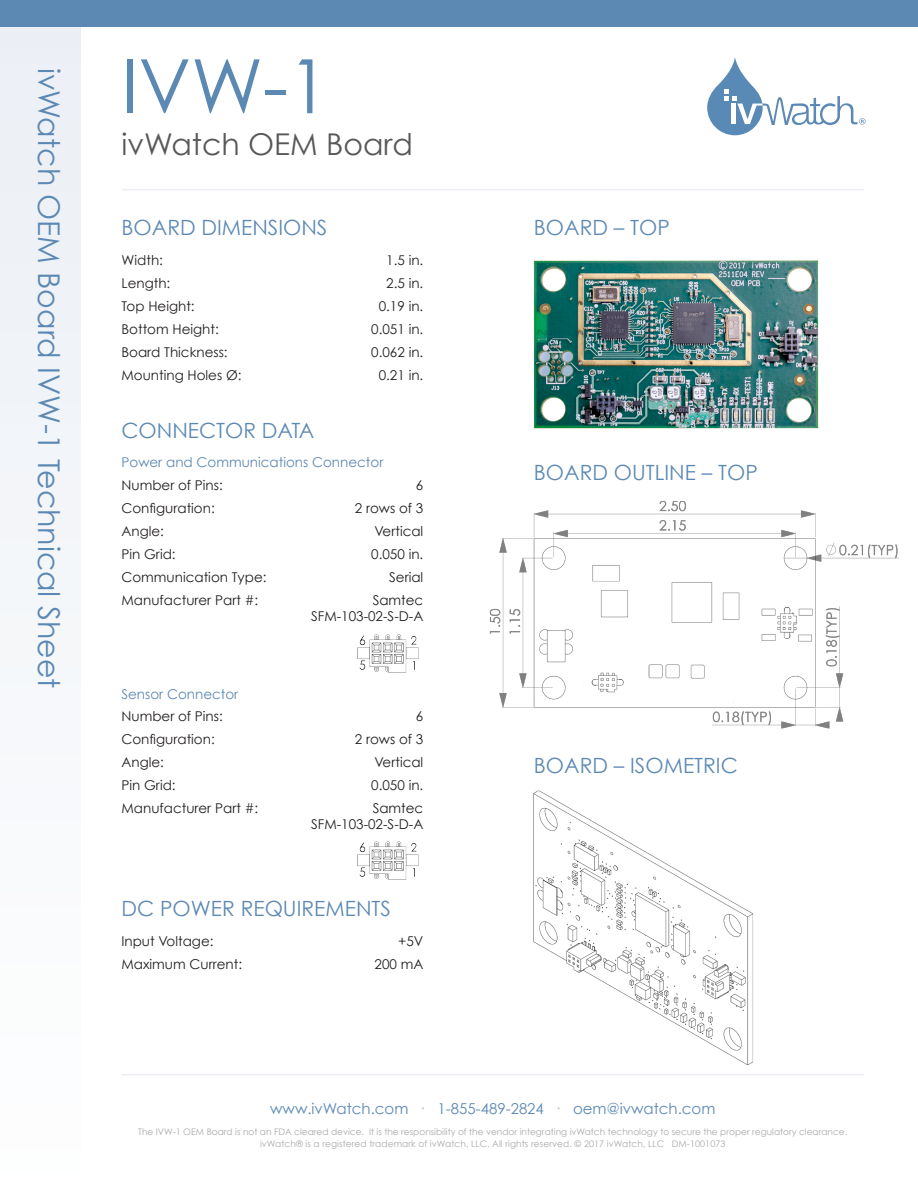
<style>
.page{position:relative;width:918px;height:1188px;background:#fff}
.page>*{position:absolute;margin:0;border:0;box-sizing:border-box;transform-origin:0 0}
.t1{font:75px "Century Gothic";color:#5c89b4}
.t2{font:30px "Century Gothic";color:#5c89b4}
.t3{font:30px "Century Gothic";color:#57585a}
.t4{font:21px "Century Gothic";color:#5c89b4}
.t5{font:15px "Century Gothic";color:#5c89b4}
.t6{font:13.5px "Century Gothic";color:#231f20}
.t7{font:13.5px "Century Gothic";color:#5c89b4}
.t8{font:9px "Century Gothic";color:#a8a9ad}
</style>
<div class="page">
<div style="left:0;top:0;width:81px;height:1188px;background:#f4f7f9"></div>
<div style="left:0;top:0;width:918px;height:27px;background:#5c89b4"></div>
<svg style="left:707px;top:57px;width:158px;height:78px"></svg>
<img style="left:534px;top:260px;width:284px;height:168px">
<hr style="left:122px;top:1074px;width:742px;height:1px;background:#ebeff5">
<hr style="left:122px;top:189px;width:742px;height:1px;background:#ebeff5">
<img style="left:357px;top:634px;width:62px;height:39px">
<img style="left:357px;top:841px;width:62px;height:39px">
<img style="left:489px;top:501px;width:410px;height:228px">
<img style="left:533px;top:790px;width:220px;height:275px">
<p class="t2" style="left:70px;top:68px;width:622px;rotate:90deg">ivWatch OEM Board IVW-1 Technical Sheet</p>
<p class="t1" style="left:122px;top:34px;width:210px">IVW-1</p>
<p class="t3" style="left:122px;top:123px;width:293px">ivWatch OEM Board</p>
<p class="t4" style="left:122px;top:213px;width:207px">BOARD DIMENSIONS</p>
<p class="t6" style="left:122px;top:251px;width:43px">Width:</p>
<p class="t6" style="left:386px;top:251px;width:39px">1.5 in.</p>
<p class="t6" style="left:122px;top:274px;width:50px">Length:</p>
<p class="t6" style="left:386px;top:274px;width:39px">2.5 in.</p>
<p class="t6" style="left:122px;top:297px;width:75px">Top Height:</p>
<p class="t6" style="left:379px;top:297px;width:46px">0.19 in.</p>
<p class="t6" style="left:122px;top:320px;width:99px">Bottom Height:</p>
<p class="t6" style="left:371px;top:320px;width:54px">0.051 in.</p>
<p class="t6" style="left:122px;top:343px;width:108px">Board Thickness:</p>
<p class="t6" style="left:371px;top:343px;width:54px">0.062 in.</p>
<p class="t6" style="left:122px;top:366px;width:122px">Mounting Holes Ø:</p>
<p class="t6" style="left:379px;top:366px;width:46px">0.21 in.</p>
<p class="t4" style="left:122px;top:415px;width:194px">CONNECTOR DATA</p>
<p class="t7" style="left:122px;top:453px;width:263px">Power and Communications Connector</p>
<p class="t6" style="left:122px;top:476px;width:103px">Number of Pins:</p>
<p class="t6" style="left:416px;top:476px;width:9px">6</p>
<p class="t6" style="left:122px;top:499px;width:95px">Configuration:</p>
<p class="t6" style="left:355px;top:499px;width:70px">2 rows of 3</p>
<p class="t6" style="left:122px;top:522px;width:44px">Angle:</p>
<p class="t6" style="left:374px;top:522px;width:50px">Vertical</p>
<p class="t6" style="left:122px;top:545px;width:56px">Pin Grid:</p>
<p class="t6" style="left:371px;top:545px;width:54px">0.050 in.</p>
<p class="t6" style="left:122px;top:568px;width:147px">Communication Type:</p>
<p class="t6" style="left:389px;top:568px;width:36px">Serial</p>
<p class="t6" style="left:122px;top:591px;width:138px">Manufacturer Part #:</p>
<p class="t6" style="left:373px;top:591px;width:52px">Samtec</p>
<p class="t6" style="left:311px;top:607px;width:114px">SFM-103-02-S-D-A</p>
<p class="t7" style="left:122px;top:684px;width:118px">Sensor Connector</p>
<p class="t6" style="left:122px;top:707px;width:103px">Number of Pins:</p>
<p class="t6" style="left:416px;top:707px;width:9px">6</p>
<p class="t6" style="left:122px;top:730px;width:95px">Configuration:</p>
<p class="t6" style="left:355px;top:730px;width:70px">2 rows of 3</p>
<p class="t6" style="left:122px;top:753px;width:44px">Angle:</p>
<p class="t6" style="left:374px;top:753px;width:50px">Vertical</p>
<p class="t6" style="left:122px;top:776px;width:56px">Pin Grid:</p>
<p class="t6" style="left:371px;top:776px;width:54px">0.050 in.</p>
<p class="t6" style="left:122px;top:799px;width:138px">Manufacturer Part #:</p>
<p class="t6" style="left:373px;top:799px;width:52px">Samtec</p>
<p class="t6" style="left:311px;top:815px;width:114px">SFM-103-02-S-D-A</p>
<p class="t4" style="left:122px;top:894px;width:271px">DC POWER REQUIREMENTS</p>
<p class="t6" style="left:122px;top:931px;width:94px">Input Voltage:</p>
<p class="t6" style="left:398px;top:931px;width:27px">+5V</p>
<p class="t6" style="left:122px;top:954px;width:122px">Maximum Current:</p>
<p class="t6" style="left:375px;top:954px;width:50px">200 mA</p>
<p class="t4" style="left:534px;top:213px;width:137px">BOARD – TOP</p>
<p class="t4" style="left:534px;top:458px;width:225px">BOARD OUTLINE – TOP</p>
<p class="t4" style="left:534px;top:751px;width:205px">BOARD – ISOMETRIC</p>
<p class="t5" style="left:270px;top:1098px;width:447px">www.ivWatch.com <sup>.</sup> 1-855-489-2824 <sup>.</sup> oem@ivwatch.com</p>
<p class="t8" style="left:138px;top:1126px;width:711px">The IVW-1 OEM Board is not an FDA cleared device. It is the responsibility of the vendor integrating ivWatch technology to secure the proper regulatory clearance.</p>
<p class="t8" style="left:260px;top:1138px;width:467px">ivWatch® is a registered trademark of ivWatch, LLC. All rights reserved. © 2017 ivWatch, LLC DM-1001073</p>
</div>
